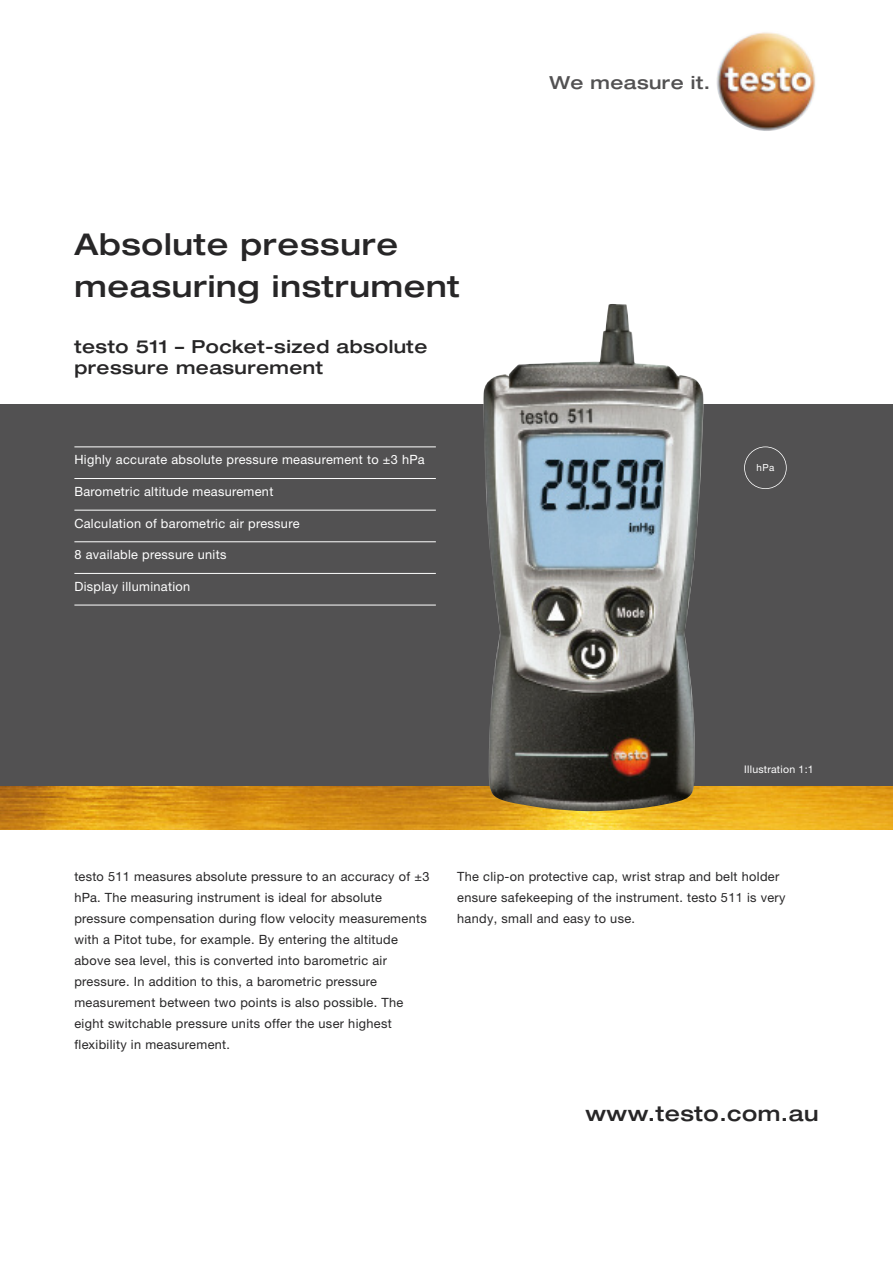
<style>
.page{position:relative;width:893px;height:1263px;background:#fff}
.page>*{position:absolute;margin:0;border:0;box-sizing:border-box;transform-origin:0 0}
.t1{font:500 expanded 30px/42px "Helvetica Neue LT Com";letter-spacing:.025em;color:#272627}
.t2{font:500 expanded 21px "Helvetica Neue LT Com";letter-spacing:.025em;color:#272627}
.t3{font:500 expanded 18px/21px "Helvetica Neue LT Com";letter-spacing:.025em;color:#272627}
.t4{font:500 expanded 18px "Helvetica Neue LT Com";letter-spacing:.025em;color:#525152}
.t5{font:12.75px/21px "Helvetica Neue LTW1 G";letter-spacing:.025em;color:#272627}
.t6{font:12.75px "Helvetica Neue LTW1 G";letter-spacing:.025em;color:#fff}
.t7{font:10.5px "Helvetica Neue LTW1 G";letter-spacing:.025em;color:#fff}
.t8{font:9.75px "Helvetica Neue LTW1 G";color:#fff}
</style>
<div class="page">
<div style="left:0;top:404px;width:893px;height:383px;background:#525152"></div>
<img style="left:0;top:787px;width:893px;height:42px">
<img style="left:483px;top:304px;width:221px;height:507px">
<hr style="left:74px;top:446px;width:362px;height:1px;background:#fff">
<hr style="left:74px;top:478px;width:362px;height:1px;background:#fff">
<hr style="left:74px;top:510px;width:362px;height:1px;background:#fff">
<hr style="left:74px;top:541px;width:362px;height:1px;background:#fff">
<hr style="left:74px;top:573px;width:362px;height:1px;background:#fff">
<hr style="left:74px;top:605px;width:362px;height:1px;background:#fff">
<div style="left:744px;top:446px;width:43px;height:43px;border:2px solid #fff;border-radius:50%"></div>
<img style="left:716px;top:30px;width:101px;height:101px;border-radius:50%">
<p class="t1" style="left:74px;top:223px;width:387px">Absolute pressure measuring instrument</p>
<p class="t3" style="left:74px;top:336px;width:354px">testo 511 – Pocket-sized absolute pressure measurement</p>
<p class="t6" style="left:74px;top:455px;width:352px">Highly accurate absolute pressure measurement to ±3 hPa</p>
<p class="t6" style="left:74px;top:487px;width:200px">Barometric altitude measurement</p>
<p class="t6" style="left:74px;top:518px;width:227px">Calculation of barometric air pressure</p>
<p class="t6" style="left:74px;top:550px;width:154px">8 available pressure units</p>
<p class="t6" style="left:74px;top:582px;width:117px">Display illumination</p>
<p class="t4" style="left:550px;top:71px;width:162px">We measure it.</p>
<p class="t8" style="left:756px;top:464px;width:20px">hPa</p>
<p class="t7" style="left:744px;top:765px;width:71px">Illustration 1:1</p>
<p class="t5" style="left:74px;top:867px;width:356px">testo 511 measures absolute pressure to an accuracy of ±3 hPa. The measuring instrument is ideal for absolute pressure compensation during flow velocity measurements with a Pitot tube, for example. By entering the altitude above sea level, this is converted into barometric air pressure. In addition to this, a barometric pressure measurement between two points is also possible. The eight switchable pressure units offer the user highest flexibility in measurement.</p>
<p class="t5" style="left:457px;top:867px;width:330px">The clip-on protective cap, wrist strap and belt holder ensure safekeeping of the instrument. testo 511 is very handy, small and easy to use.</p>
<p class="t2" style="left:585px;top:1100px;width:235px">www.testo.com.au</p>
</div>
